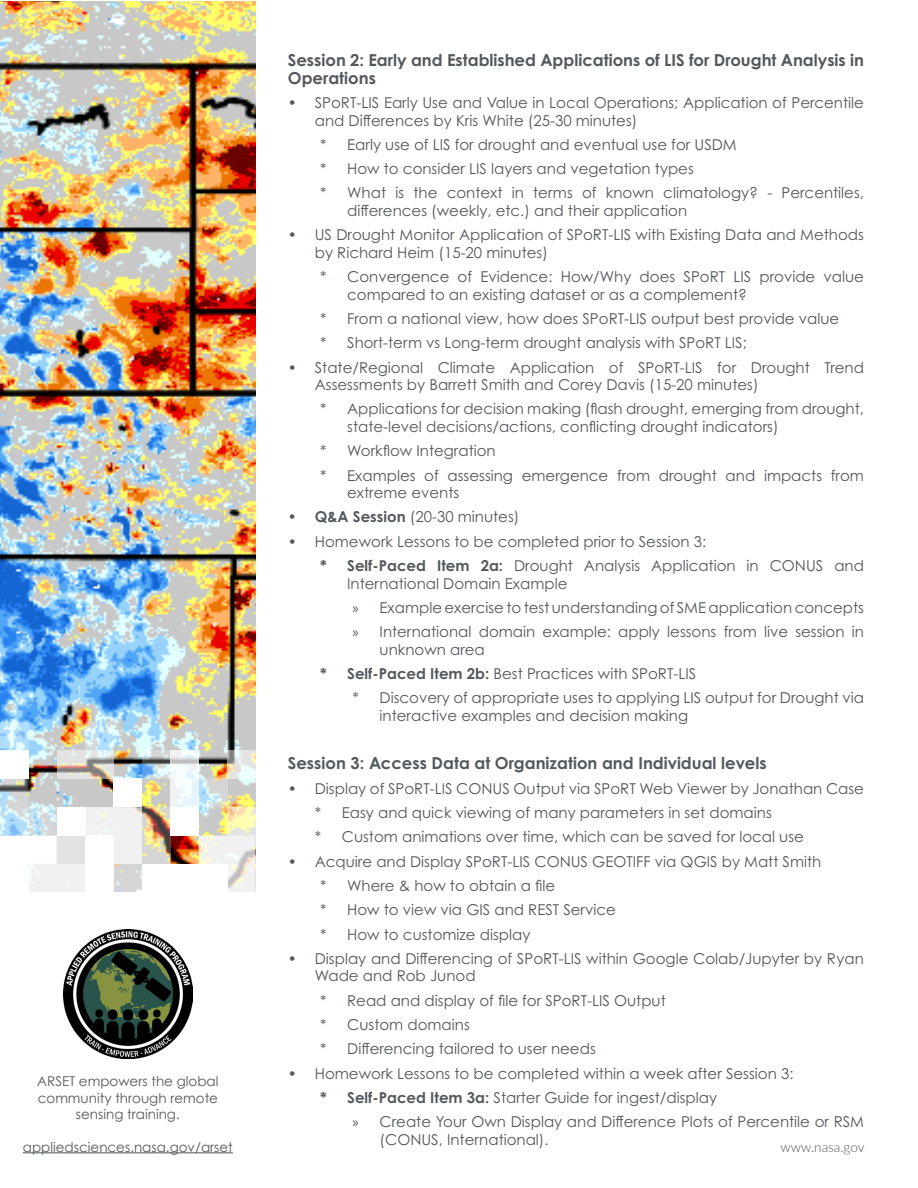
<style>
.page{position:relative;width:918px;height:1188px;background:#fff}
.page>*{position:absolute;margin:0;border:0;box-sizing:border-box;transform-origin:0 0}
.t1{font:700 16.5px/17.5px "Century Gothic Pro";color:#52585d}
.t2{font:15px/17.5px "Century Gothic Pro";color:#52585d}
.t3{font:13.5px/16.2px "Century Gothic";color:#52585d;text-align:center}
.t4{font:300 13.5px "Lato";color:#52585d}
.s1{font-weight:700}
.s2{font-family:"Myriad Pro"}
</style>
<div class="page">
<img style="left:0;top:1px;width:256px;height:863px">
<div style="left:28px;top:864px;width:57px;height:28px;background:#f1f1f1"></div>
<svg style="left:114px;top:864px;width:28px;height:28px"></svg>
<svg style="left:142px;top:807px;width:28px;height:57px;background:#c2ad90"></svg>
<svg style="left:199px;top:836px;width:57px;height:56px"></svg>
<div style="left:113px;top:779px;width:29px;height:28px;background:#fff"></div>
<div style="left:57px;top:836px;width:28px;height:28px;background:#e3e3e3"></div>
<div style="left:57px;top:807px;width:28px;height:29px;background:#fff"></div>
<svg style="left:0;top:779px;width:57px;height:110px"></svg>
<div style="left:0;top:750px;width:28px;height:29px;background:#fff"></div>
<div style="left:170px;top:807px;width:29px;height:29px;background:#fff"></div>
<svg style="left:227px;top:807px;width:29px;height:29px"></svg>
<svg style="left:199px;top:779px;width:28px;height:28px"></svg>
<svg style="left:142px;top:750px;width:28px;height:29px"></svg>
<svg style="left:85px;top:807px;width:57px;height:57px"></svg>
<svg style="left:170px;top:750px;width:29px;height:57px"></svg>
<svg style="left:227px;top:750px;width:29px;height:29px"></svg>
<svg style="left:57px;top:750px;width:57px;height:29px;background:#cdc8c2"></svg>
<svg style="left:0;top:722px;width:28px;height:28px"></svg>
<svg style="left:85px;top:722px;width:29px;height:28px"></svg>
<hr style="left:23px;top:1152px;width:210px;height:1px;background:#52585d">
<img style="left:63px;top:929px;width:130px;height:130px">
<p class="t3" style="left:37px;top:1073px;width:183px">ARSET empowers the global community through remote sensing training.</p>
<p class="t3" style="left:23px;top:1138px;width:212px">appliedsciences.nasa.gov/arset</p>
<p class="t1" style="left:288px;top:51px;width:578px">Session 2: Early and Established Applications of LIS for Drought Analysis in<br>Operations</p>
<p class="t2" style="left:315px;top:94px;width:551px;text-indent:-27px">• SPoRT-LIS Early Use and Value in Local Operations; Application of Percentile and Differences by Kris White (25-30 minutes)</p>
<p class="t2" style="left:320px;top:136px;width:418px">* Early use of LIS for drought and eventual use for USDM</p>
<p class="t2" style="left:320px;top:160px;width:375px">* How to consider LIS layers and vegetation types</p>
<p class="t2" style="left:347px;top:184px;width:518px;text-indent:-27px">* What is the context in terms of known climatology? - Percentiles, differences (weekly, etc.) and their application</p>
<p class="t2" style="left:315px;top:226px;width:551px;text-indent:-27px">• US Drought Monitor Application of SPoRT-LIS with Existing Data and Methods by Richard Heim (15-20 minutes)</p>
<p class="t2" style="left:347px;top:268px;width:518px;text-indent:-27px">* Convergence of Evidence: How/Why does SPoRT LIS provide value compared to an existing dataset or as a complement?</p>
<p class="t2" style="left:320px;top:310px;width:521px">* From a national view, how does SPoRT-LIS output best provide value</p>
<p class="t2" style="left:320px;top:334px;width:428px">* Short-term vs Long-term drought analysis with SPoRT LIS;</p>
<p class="t2" style="left:315px;top:358px;width:551px;text-indent:-27px">• State/Regional Climate Application of SPoRT-LIS for Drought Trend<br>Assessments by Barrett Smith and Corey Davis (15-20 minutes)</p>
<p class="t2" style="left:347px;top:400px;width:518px;text-indent:-27px">* Applications for decision making (flash drought, emerging from drought, state-level decisions/actions, conflicting drought indicators)</p>
<p class="t2" style="left:320px;top:442px;width:177px">* Workflow Integration</p>
<p class="t2" style="left:347px;top:466px;width:518px;text-indent:-27px">* Examples of assessing emergence from drought and impacts from extreme events</p>
<p class="t2" style="left:288px;top:508px;width:233px"><span class="s1">• Q&amp;A Session</span> (20-30 minutes)</p>
<p class="t2" style="left:288px;top:532px;width:420px">• Homework Lessons to be completed prior to Session 3:</p>
<p class="t2" style="left:347px;top:557px;width:518px;text-indent:-27px"><span class="s1">* Self-Paced Item 2a:</span> Drought Analysis Application in CONUS and<br>International Domain Example</p>
<p class="t2" style="left:353px;top:599px;width:513px"><span class="s2">»</span> Example exercise to test understanding of SME application concepts</p>
<p class="t2" style="left:380px;top:623px;width:486px;text-indent:-27px"><span class="s2">»</span> International domain example: apply lessons from live session in unknown area</p>
<p class="t2" style="left:320px;top:665px;width:378px"><span class="s1">* Self-Paced Item 2b:</span> Best Practices with SPoRT-LIS</p>
<p class="t2" style="left:380px;top:689px;width:486px;text-indent:-27px">* Discovery of appropriate uses to applying LIS output for Drought via interactive examples and decision making</p>
<p class="t1" style="left:288px;top:755px;width:480px">Session 3: Access Data at Organization and Individual levels</p>
<p class="t2" style="left:288px;top:779px;width:578px">• Display of SPoRT-LIS CONUS Output via SPoRT Web Viewer by Jonathan Case</p>
<p class="t2" style="left:315px;top:804px;width:459px">* Easy and quick viewing of many parameters in set domains</p>
<p class="t2" style="left:315px;top:828px;width:491px">* Custom animations over time, which can be saved for local use</p>
<p class="t2" style="left:288px;top:852px;width:535px">• Acquire and Display SPoRT-LIS CONUS GEOTIFF via QGIS by Matt Smith</p>
<p class="t2" style="left:320px;top:877px;width:236px">* Where &amp; how to obtain a file</p>
<p class="t2" style="left:320px;top:901px;width:297px">* How to view via GIS and REST Service</p>
<p class="t2" style="left:320px;top:925px;width:212px">* How to customize display</p>
<p class="t2" style="left:315px;top:950px;width:551px;text-indent:-27px">• Display and Differencing of SPoRT-LIS within Google Colab/Jupyter by Ryan<br>Wade and Rob Junod</p>
<p class="t2" style="left:320px;top:991px;width:347px">* Read and display of file for SPoRT-LIS Output</p>
<p class="t2" style="left:320px;top:1016px;width:151px">* Custom domains</p>
<p class="t2" style="left:320px;top:1040px;width:277px">* Differencing tailored to user needs</p>
<p class="t2" style="left:288px;top:1064px;width:507px">• Homework Lessons to be completed within a week after Session 3:</p>
<p class="t2" style="left:320px;top:1089px;width:398px"><span class="s1">* Self-Paced Item 3a:</span> Starter Guide for ingest/display</p>
<p class="t2" style="left:380px;top:1113px;width:486px;text-indent:-27px"><span class="s2">»</span> Create Your Own Display and Difference Plots of Percentile or RSM (CONUS, International).</p>
<p class="t4" style="left:780px;top:1138px;width:86px">www.nasa.gov</p>
</div>
